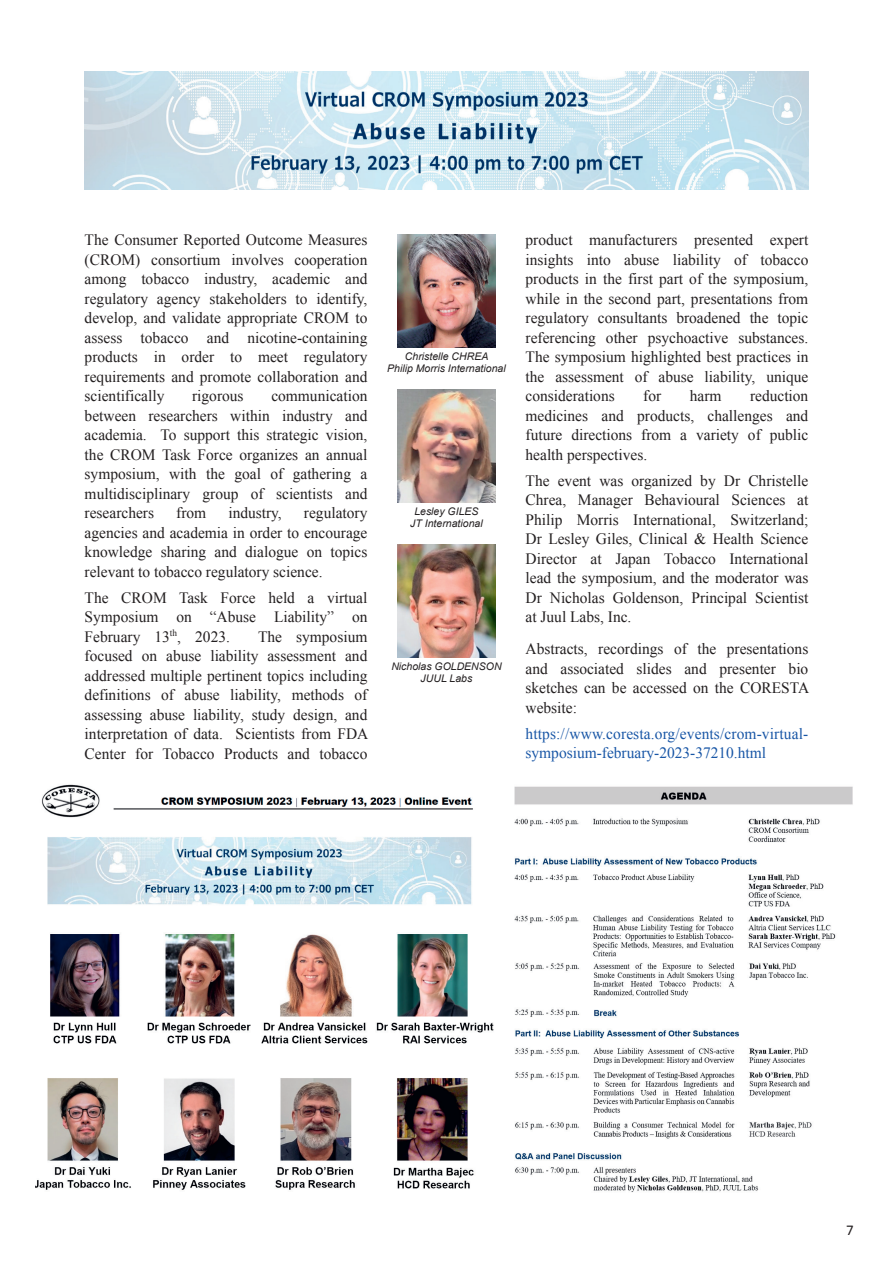
<style>
.page{position:relative;width:893px;height:1263px;background:#fff}
.page>*{position:absolute;margin:0;border:0;box-sizing:border-box;transform-origin:0 0}
.t1{font:15.75px/19.5px "Times New Roman";color:#231f20;text-align:justify}
.t2{font:15.75px/19.5px "Times New Roman";letter-spacing:.01em;color:#1856a6}
.t3{font:15px "Calibri";color:#231f20}
.t4{font:italic 10.5px/12px "Arial";color:#231f20;text-align:center}
</style>
<div class="page">
<img style="left:85px;top:72px;width:723px;height:118px">
<img style="left:398px;top:234px;width:97px;height:113px">
<img style="left:398px;top:389px;width:97px;height:113px">
<img style="left:398px;top:545px;width:97px;height:112px">
<img style="left:36px;top:784px;width:458px;height:406px">
<img style="left:514px;top:786px;width:339px;height:406px">
<p class="t1" style="left:85px;top:230px;width:284px">The Consumer Reported Outcome Measures (CROM) consortium involves cooperation among tobacco industry, academic and regulatory agency stakeholders to identify, develop, and validate appropriate CROM to assess tobacco and nicotine-containing products in order to meet regulatory requirements and promote collaboration and scientifically</p>
<p class="t1" style="left:85px;top:386px;width:284px;text-indent:187px">communication between researchers within industry and academia. To support this strategic vision, the CROM Task Force organizes an annual symposium, with the goal of gathering a multidisciplinary group of scientists and researchers</p>
<p class="t1" style="left:192px;top:386px;width:53px">rigorous</p>
<p class="t1" style="left:85px;top:503px;width:284px;text-indent:219px">regulatory agencies and academia in order to encourage knowledge sharing and dialogue on topics relevant to tobacco regulatory science.</p>
<p class="t1" style="left:85px;top:587px;width:284px">The CROM Task Force held a virtual Symposium on “Abuse Liability” on February 13<sup>th</sup>, 2023.</p>
<p class="t1" style="left:176px;top:503px;width:32px">from</p>
<p class="t1" style="left:228px;top:503px;width:55px">industry,</p>
<p class="t1" style="left:85px;top:626px;width:285px;text-indent:173px">The symposium focused on abuse liability assessment and addressed multiple pertinent topics including definitions of abuse liability, methods of assessing abuse liability, study design, and interpretation of data. Scientists from FDA Center for Tobacco Products and tobacco</p>
<p class="t4" style="left:387px;top:350px;width:120px">Christelle CHREA<br>Philip Morris International</p>
<p class="t4" style="left:410px;top:505px;width:74px">Lesley GILES<br>JT International</p>
<p class="t4" style="left:391px;top:661px;width:112px">Nicholas GOLDENSON<br>JUUL Labs</p>
<p class="t1" style="left:526px;top:230px;width:284px">product manufacturers presented expert insights into abuse liability of tobacco products in the first part of the symposium, while in the second part, presentations from regulatory consultants broadened the topic referencing other psychoactive substances.<br>The symposium highlighted best practices in the assessment of abuse liability, unique considerations</p>
<p class="t1" style="left:526px;top:386px;width:284px;text-indent:224px">reduction medicines and products, challenges and future directions from a variety of public health perspectives.</p>
<p class="t1" style="left:526px;top:470px;width:284px">The event was organized by Dr Christelle Chrea, Manager Behavioural Sciences at Philip Morris International, Switzerland; Dr Lesley Giles, Clinical &amp; Health Science Director at Japan Tobacco International lead the symposium, and the moderator was Dr Nicholas Goldenson, Principal Scientist at Juul Labs, Inc.</p>
<p class="t1" style="left:526px;top:639px;width:285px">Abstracts, recordings of the presentations and associated slides and presenter bio sketches can be accessed on the CORESTA website:</p>
<p class="t2" style="left:526px;top:723px;width:284px">https://www.coresta.org/events/crom-virtual&shy;symposium-february-2023-37210.html</p>
<p class="t1" style="left:643px;top:386px;width:19px">for</p>
<p class="t1" style="left:690px;top:386px;width:33px">harm</p>
<p class="t3" style="left:846px;top:1221px;width:9px">7</p>
</div>
